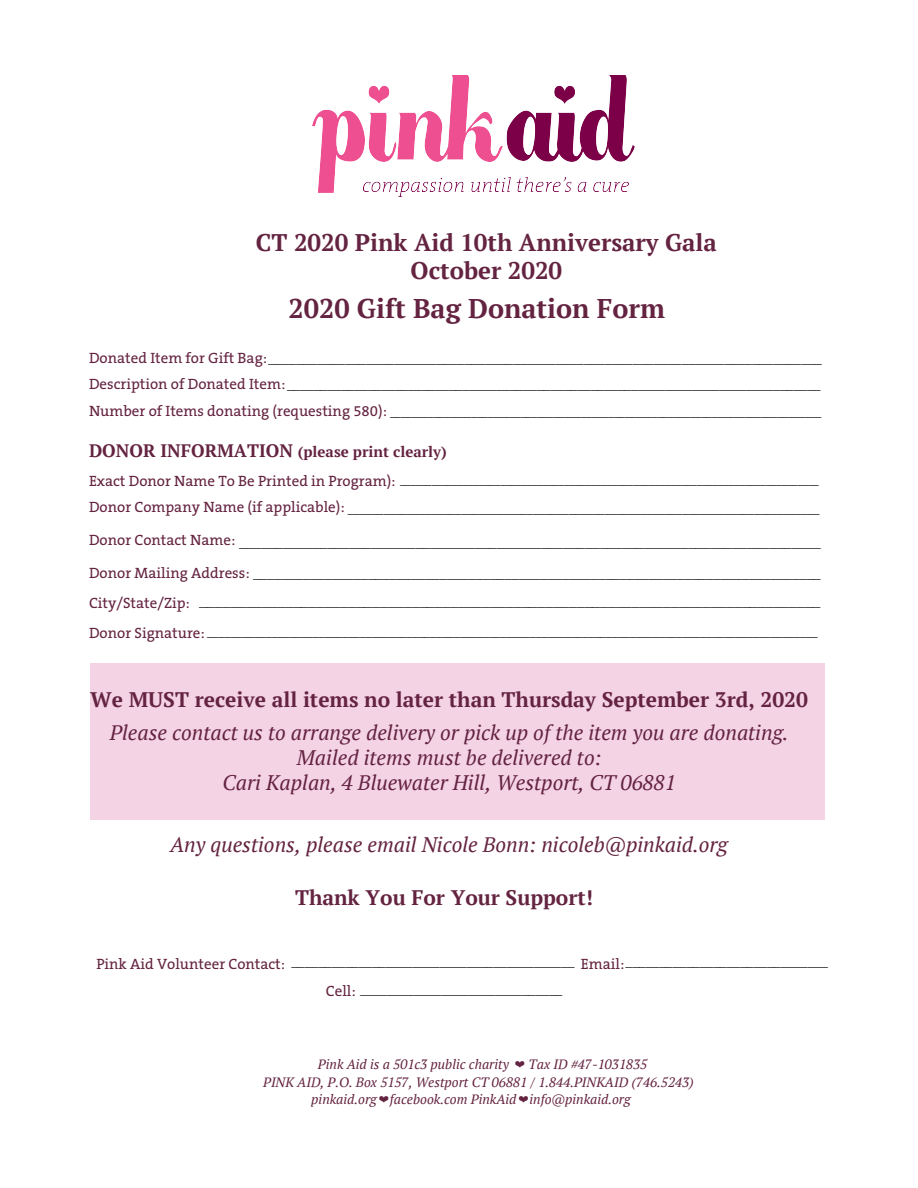
<style>
.page{position:relative;width:918px;height:1188px;background:#fff}
.page>*{position:absolute;margin:0;border:0;box-sizing:border-box;transform-origin:0 0}
.t1{font:700 27px "PT Serif";color:#642340}
.t2{font:700 24px/28.8px "PT Serif";color:#642340;text-align:center}
.t3{font:italic 21px/25.2px "PT Serif";color:#642340;text-align:center}
.t4{font:700 21px "PT Serif";color:#642340}
.t5{font:15px "The Serif B5 Plain";color:#642340}
.t6{font:700 15px "PT Serif";color:#642340}
.t7{font:13.65px/26.2px "Helvetica Neue";color:#000;text-align:justify;scale:1.04 1}
.t8{font:13.65px/28.5px "Helvetica Neue";color:#000;scale:.79 1}
.t9{font:13.65px/29.8px "Helvetica Neue";color:#000;text-align:center;scale:1.17 1}
.t10{font:13.65px "Helvetica Neue";color:#000}
.t11{font:13.65px "Helvetica Neue";color:#000;scale:1.07 1}
.t12{font:13.65px "Helvetica Neue";color:#000;scale:1.09 1}
.t13{font:italic 13.5px "PT Serif";color:#642340}
.s1{font-family:"The Serif B5 Plain";font-size:15px;color:#642340}
.s2{font-size:18px}
</style>
<div class="page">
<img style="left:313px;top:75px;width:322px;height:122px">
<div style="left:90px;top:663px;width:734px;height:157px;background:#f4d3e4"></div>
<h2 class="t2" style="left:256px;top:227px;width:462px">CT 2020 Pink Aid 10th Anniversary Gala<br>October 2020</h2>
<h1 class="t1" style="left:289px;top:291px;width:378px">2020 Gift Bag Donation Form</h1>
<p class="t7" style="left:89px;top:346px;width:706px"><span class="s1">Donated Item for Gift Bag:</span>_______________________________________________________________________________ <span class="s1">Description of Donated Item:</span>_______________________________________________________________________________ <span class="s1">Number of Items donating (requesting 580):</span> _______________________________________________________________________________</p>
<p class="t6" style="left:89px;top:442px;width:359px"><span class="s2">DONOR INFORMATION</span> (please print clearly)</p>
<p class="t8" style="left:89px;top:466px;width:926px"><span class="s1">Exact Donor Name To Be Printed in Program):</span> _______________________________________________________________________________<br><span class="s1">Donor Company Name (if applicable):</span> _______________________________________________________________________________</p>
<p class="t12" style="left:89px;top:532px;width:673px"><span class="s1">Donor Contact Name:</span> _______________________________________________________________________________</p>
<p class="t11" style="left:89px;top:563px;width:686px"><span class="s1">Donor Mailing Address:</span> _______________________________________________________________________________</p>
<p class="t5" style="left:89px;top:595px;width:102px">City/State/Zip:</p>
<p class="t9" style="left:199px;top:587px;width:533px">_______________________________________________________________________________ ________________________________________________________________________________________________________</p>
<p class="t5" style="left:89px;top:625px;width:117px">Donor Signature:</p>
<h3 class="t4" style="left:90px;top:686px;width:719px">We MUST receive all items no later than Thursday September 3rd, 2020</h3>
<h3 class="t3" style="left:110px;top:719px;width:680px">Please contact us to arrange delivery or pick up of the item you are donating.<br>Mailed items must be delivered to:<br>Cari Kaplan, 4 Bluewater Hill, Westport, CT 06881</h3>
<h3 class="t3" style="left:170px;top:832px;width:559px">Any questions, please email Nicole Bonn: nicoleb@pinkaid.org</h3>
<h3 class="t4" style="left:295px;top:884px;width:300px">Thank You For Your Support!</h3>
<p class="t5" style="left:96px;top:956px;width:190px">Pink Aid Volunteer Contact:</p>
<p class="t5" style="left:581px;top:956px;width:45px">Email:</p>
<p class="t5" style="left:326px;top:983px;width:31px">Cell:</p>
<p class="t10" style="left:291px;top:952px;width:285px">__________________________________________</p>
<p class="t10" style="left:626px;top:952px;width:204px">______________________________</p>
<p class="t10" style="left:360px;top:979px;width:204px">______________________________</p>
<p class="t13" style="left:318px;top:1056px;width:192px">Pink Aid is a 501c3 public charity</p>
<p class="t13" style="left:529px;top:1056px;width:120px">Tax ID #47-1031835</p>
<p class="t13" style="left:311px;top:1091px;width:321px">pinkaid.org facebook.com PinkAid info@pinkaid.org</p>
<p class="t13" style="left:263px;top:1074px;width:432px">PINK AID, P.O. Box 5157, Westport CT 06881 / 1.844.PINKAID (746.5243)</p>
</div>
